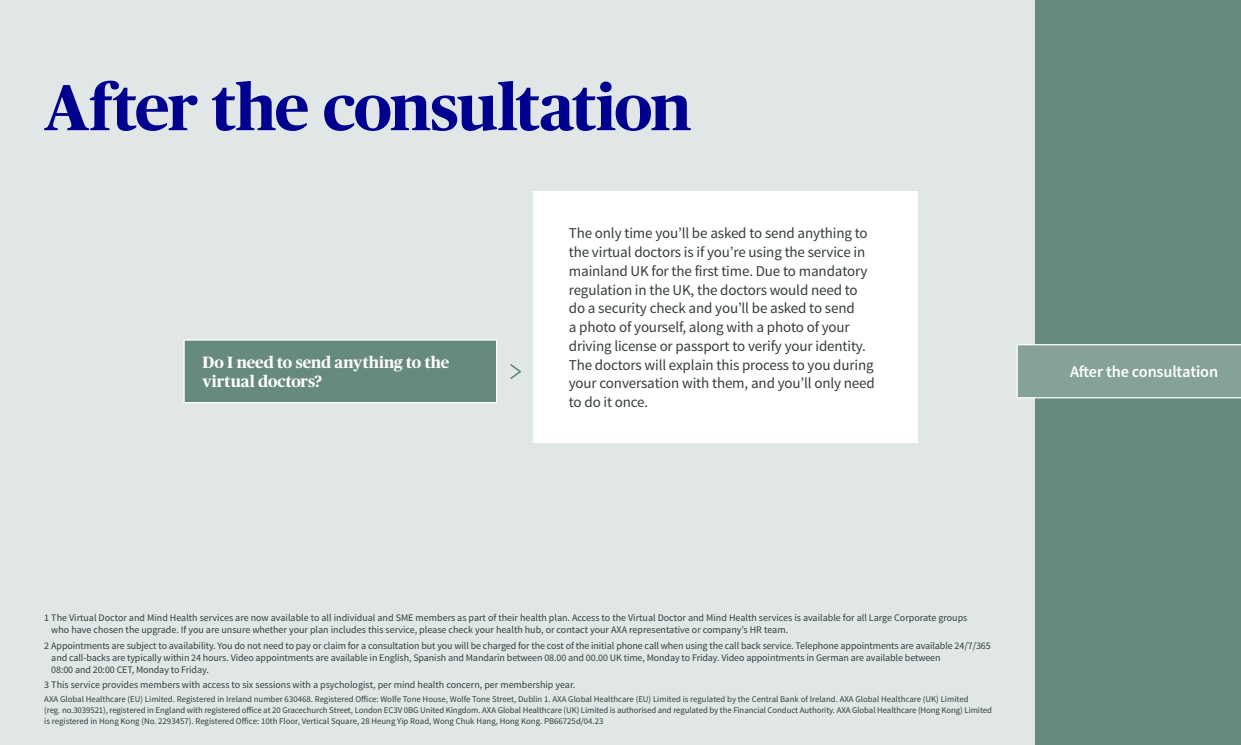
<style>
.page{position:relative;width:1241px;height:745px;background:#fff}
.page>*{position:absolute;margin:0;border:0;box-sizing:border-box;transform-origin:0 0}
.t1{font:700 65px "Publico Headline";letter-spacing:-.02em;color:#00008f}
.BOX_QUESTION{font:700 16.25px/18.8px "Publico Headline";color:#fff}
.t2{font:600 16.25px "Source Sans Pro";letter-spacing:-.01em;color:#fff}
.COPY{font:15px/18.8px "Source Sans Pro";letter-spacing:-.01em;color:#343c3d}
.t3{font:10px/12px "Source Sans Pro";letter-spacing:-.01em;color:#343c3d}
.t4{font:8.75px/10.5px "Source Sans Pro";letter-spacing:-.01em;color:#343c3d}
</style>
<div class="page">
<div style="left:1035px;top:0;width:205px;height:744px;background:#668980"></div>
<div style="left:0;top:0;width:1035px;height:744px;background:#e0e7e6"></div>
<svg style="left:1016px;top:344px;width:224px;height:55px;background:#8ba59f"></svg>
<div style="left:533px;top:191px;width:384px;height:251px;background:#fff"></div>
<div style="left:184px;top:340px;width:312px;height:62px;background:#668980"></div>
<div style="left:183px;top:339px;width:314px;height:64px;border:1px solid #fff"></div>
<svg style="left:510px;top:364px;width:11px;height:15px"></svg>
<h1 class="t1" style="left:44px;top:61px;width:648px">After the consultation</h1>
<p class="BOX_QUESTION" style="left:202px;top:352px;width:248px">Do I need to send anything to the virtual doctors?</p>
<p class="COPY" style="left:568px;top:224px;width:307px">The only time you’ll be asked to send anything to the virtual doctors is if you’re using the service in mainland UK for the first time. Due to mandatory regulation in the UK, the doctors would need to do a security check and you’ll be asked to send<br>a photo of yourself, along with a photo of your driving license or passport to verify your identity.<br>The doctors will explain this process to you during your conversation with them, and you’ll only need to do it once.</p>
<h2 class="t2" style="left:1069px;top:361px;width:149px">After the consultation</h2>
<p class="t3" style="left:51px;top:611px;width:917px;text-indent:-7px">1 The Virtual Doctor and Mind Health services are now available to all individual and SME members as part of their health plan. Access to the Virtual Doctor and Mind Health services is available for all Large Corporate groups who have chosen the upgrade. If you are unsure whether your plan includes this service, please check your health hub, or contact your AXA representative or company’s HR team.</p>
<p class="t3" style="left:51px;top:639px;width:940px;text-indent:-7px">2 Appointments are subject to availability. You do not need to pay or claim for a consultation but you will be charged for the cost of the initial phone call when using the call back service. Telephone appointments are available 24/7/365 and call-backs are typically within 24 hours. Video appointments are available in English, Spanish and Mandarin between 08.00 and 00.00 UK time, Monday to Friday. Video appointments in German are available between<br>08:00 and 20:00 CET, Monday to Friday.</p>
<p class="t3" style="left:44px;top:678px;width:532px">3 This service provides members with access to six sessions with a psychologist, per mind health concern, per membership year.</p>
<p class="t4" style="left:44px;top:694px;width:948px">AXA Global Healthcare (EU) Limited. Registered in Ireland number 630468. Registered Office: Wolfe Tone House, Wolfe Tone Street, Dublin 1. AXA Global Healthcare (EU) Limited is regulated by the Central Bank of Ireland. AXA Global Healthcare (UK) Limited<br>(reg. no.3039521), registered in England with registered office at 20 Gracechurch Street, London EC3V 0BG United Kingdom. AXA Global Healthcare (UK) Limited is authorised and regulated by the Financial Conduct Authority. AXA Global Healthcare (Hong Kong) Limited is registered in Hong Kong (No. 2293457). Registered Office: 10th Floor, Vertical Square, 28 Heung Yip Road, Wong Chuk Hang, Hong Kong. PB66725d/04.23</p>
</div>
